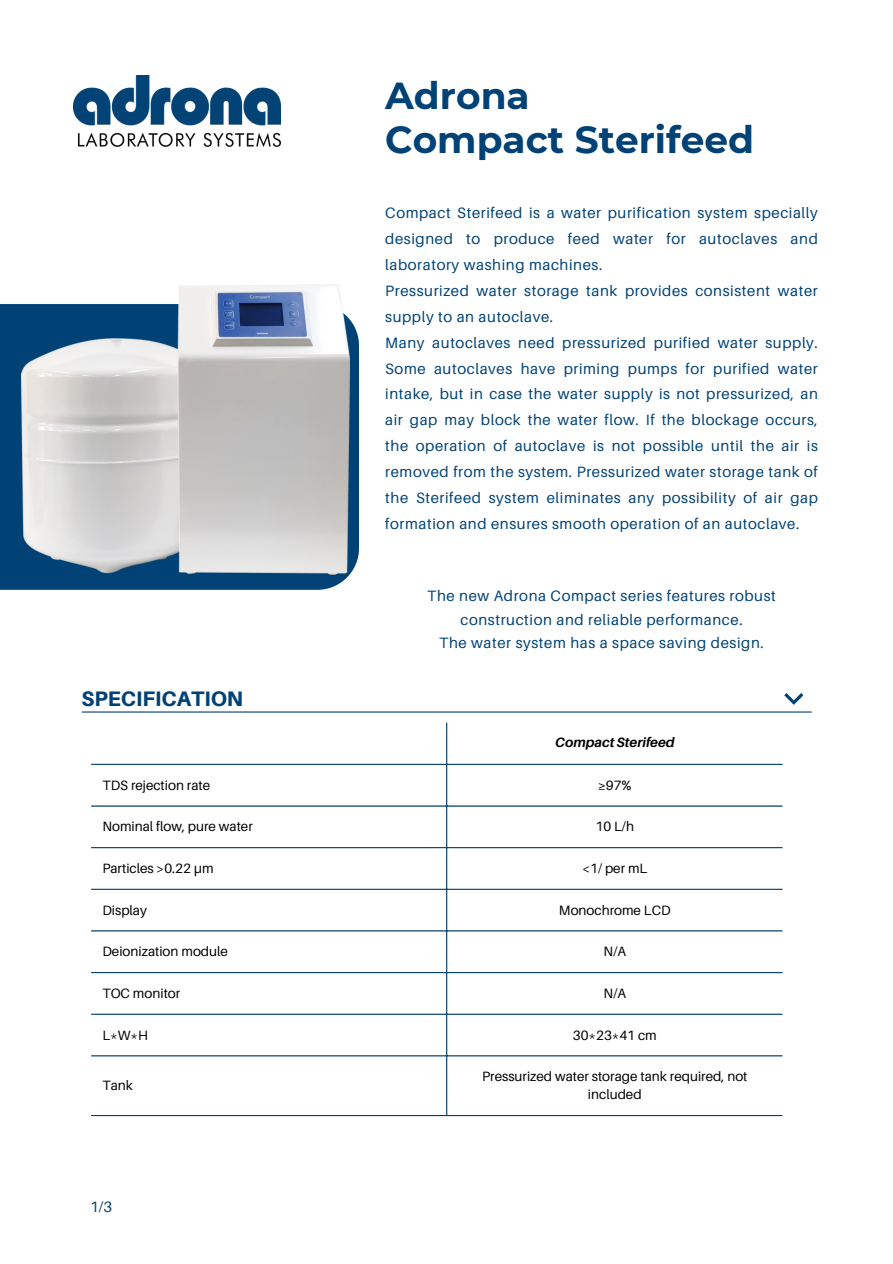
<style>
.page{position:relative;width:893px;height:1264px;background:#fff}
.page>*{position:absolute;margin:0;border:0;box-sizing:border-box;transform-origin:0 0}
.t1{font:700 37.5px/43.8px "Montserrat";color:#004275}
.t2{font:800 21px "Aileron";color:#004275}
.t3{font:15px/25.8px "Aileron";letter-spacing:.04em;color:#004275;text-align:justify}
.t4{font:13.5px/18px "Aileron";color:#000;text-align:center}
.t5{font:italic 700 13.5px "Aileron";color:#000}
.s1{font-family:"Noto Sans"}
</style>
<div class="page">
<img style="left:74px;top:75px;width:207px;height:71px">
<svg style="left:0;top:304px;width:359px;height:286px;fill:#004275"></svg>
<hr style="left:446px;top:722px;width:1px;height:392px;background:#004275">
<hr style="left:91px;top:763px;width:691px;height:2px;background:#004275">
<hr style="left:91px;top:805px;width:691px;height:1px;background:#004275">
<hr style="left:91px;top:847px;width:691px;height:1px;background:#004275">
<hr style="left:91px;top:888px;width:691px;height:1px;background:#004275">
<hr style="left:91px;top:930px;width:691px;height:1px;background:#004275">
<hr style="left:91px;top:972px;width:691px;height:1px;background:#004275">
<hr style="left:91px;top:1013px;width:691px;height:1px;background:#004275">
<hr style="left:91px;top:1055px;width:691px;height:1px;background:#004275">
<hr style="left:91px;top:1114px;width:691px;height:2px;background:#004275">
<hr style="left:82px;top:711px;width:729px;height:1px;background:#004275">
<svg style="left:784px;top:693px;width:19px;height:12px"></svg>
<img style="left:21px;top:285px;width:328px;height:289px">
<p class="t1" style="left:385px;top:74px;width:370px">Adrona<br>Compact Sterifeed</p>
<p class="t3" style="left:385px;top:200px;width:434px">Compact Sterifeed is a water purification system specially designed to produce feed water for autoclaves and laboratory washing machines.</p>
<p class="t3" style="left:385px;top:277px;width:434px">Pressurized water storage tank provides consistent water supply to an autoclave.</p>
<p class="t3" style="left:385px;top:329px;width:434px">Many autoclaves need pressurized purified water supply.<br>Some autoclaves have priming pumps for purified water intake, but in case the water supply is not pressurized, an air gap may block the water flow. If the blockage occurs, the operation of autoclave is not possible until the air is removed from the system. Pressurized water storage tank of the Sterifeed system eliminates any possibility of air gap formation and ensures smooth operation of an autoclave.</p>
<p class="t2" style="left:81px;top:685px;width:163px">SPECIFICATION</p>
<p class="t3" style="left:427px;top:583px;width:350px;line-height:23.7px;text-align:center">The new Adrona Compact series features robust construction and reliable performance.</p>
<p class="t3" style="left:439px;top:629px;width:326px">The water system has a space saving design.</p>
<p class="t5" style="left:555px;top:734px;width:121px">Compact Sterifeed</p>
<p class="t4" style="left:102px;top:775px;width:109px">TDS rejection rate</p>
<p class="t4" style="left:598px;top:775px;width:35px">≥97%</p>
<p class="t4" style="left:102px;top:817px;width:152px">Nominal flow, pure water</p>
<p class="t4" style="left:595px;top:817px;width:40px">10 L/h</p>
<p class="t4" style="left:102px;top:859px;width:113px">Particles &gt;0.22 <span class="s1">μ</span>m</p>
<h2 class="t4" style="left:582px;top:859px;width:67px">&lt;1/ per mL</h2>
<p class="t4" style="left:102px;top:900px;width:46px">Display</p>
<p class="t4" style="left:559px;top:900px;width:113px">Monochrome LCD</p>
<p class="t4" style="left:102px;top:942px;width:127px">Deionization module</p>
<p class="t4" style="left:603px;top:942px;width:24px">N/A</p>
<p class="t4" style="left:102px;top:983px;width:79px">TOC monitor</p>
<p class="t4" style="left:603px;top:983px;width:24px">N/A</p>
<p class="t4" style="left:102px;top:1025px;width:47px">L*W*H</p>
<p class="t4" style="left:573px;top:1025px;width:85px">30*23*41 cm</p>
<p class="t4" style="left:102px;top:1076px;width:32px">Tank</p>
<p class="t4" style="left:482px;top:1067px;width:267px">Pressurized water storage tank required, not included</p>
<p class="t3" style="left:90px;top:1193px;width:23px">1/3</p>
</div>
